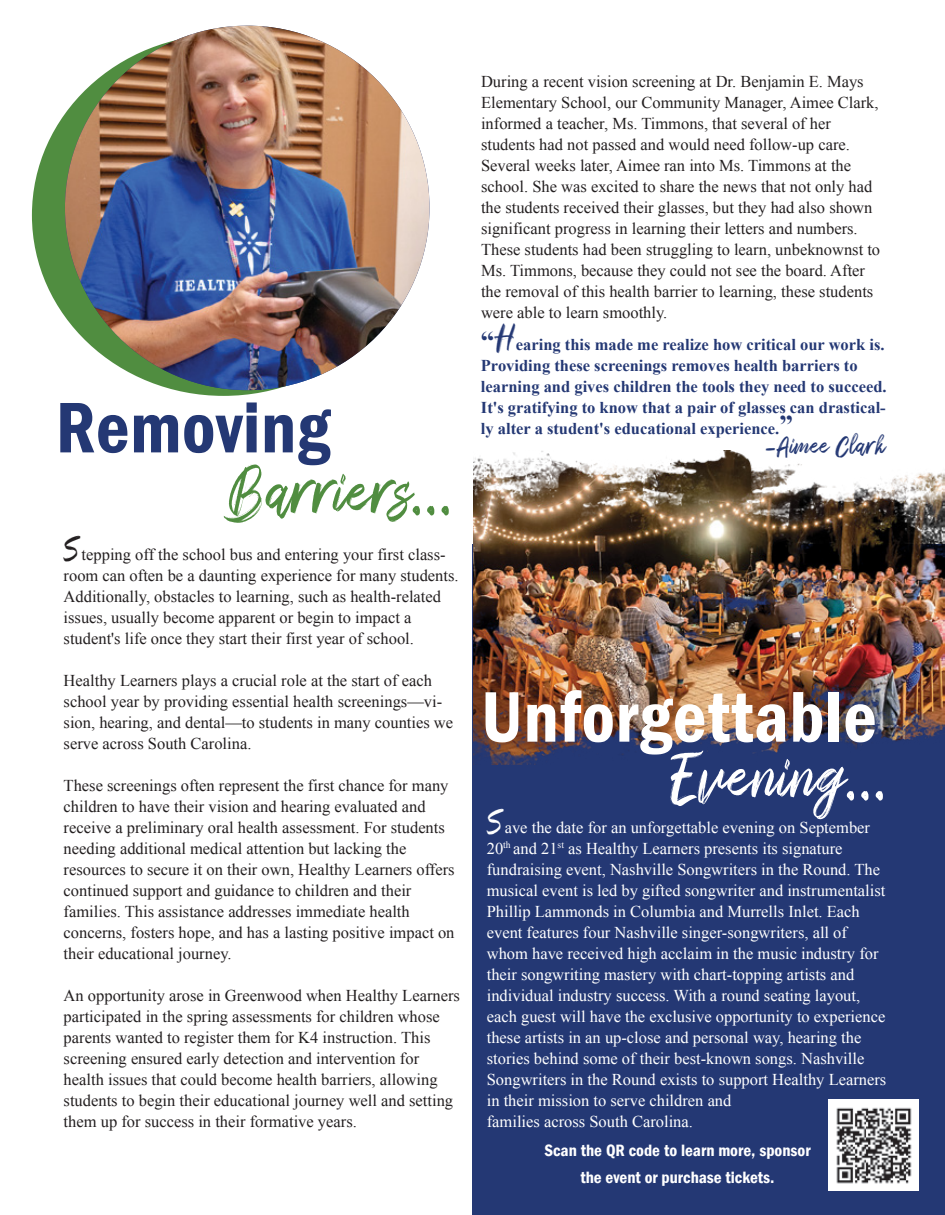
<style>
.page{position:relative;width:945px;height:1215px;background:#fff}
.page>*{position:absolute;margin:0;border:0;box-sizing:border-box;transform-origin:0 0}
.t1{font:600 72px "Franklin Gothic Cond ITC";letter-spacing:.01em;color:#fff}
.t2{font:600 72px "Franklin Gothic Cond ITC";letter-spacing:.01em;color:#243874}
.t3{font:54px "Sparose";letter-spacing:.005em;color:#508d40}
.t4{font:54px "Sparose";letter-spacing:.005em;color:#fff}
.t5{font:21px "Sparose";letter-spacing:.005em;color:#243874}
.t6{font:16.5px/21px "Times New Roman";color:#231f20}
.t7{font:16.5px/21px "Times New Roman";color:#fff}
.t8{font:700 16.5px/21px "Times New Roman";color:#243874}
.t9{font:600 16.5px/27px "Franklin Gothic Cond ITC";color:#fff;text-align:center}
.s1{font-family:"Sparose";font-size:27px}
.s2{font-size:27px}
.s3{font-family:"Sparose";font-weight:400;font-size:27px}
</style>
<div class="page">
<div style="left:473px;top:545px;width:472px;height:670px;background:#243874"></div>
<div style="left:32px;top:35px;width:383px;height:361px;background:#508d40;border-radius:50%"></div>
<img style="left:65px;top:26px;width:365px;height:364px;border-radius:182px">
<img style="left:474px;top:450px;width:470px;height:315px">
<img style="left:828px;top:1100px;width:91px;height:90px">
<h1 class="t2" style="left:56px;top:385px;width:276px">Removing</h1>
<h2 class="t3" style="left:224px;top:454px;width:233px">Barriers...</h2>
<p class="t6" style="left:64px;top:544px;width:396px"><span class="s1">S</span>tepping off the school bus and entering your first class&shy;room can often be a daunting experience for many students.<br>Additionally, obstacles to learning, such as health-related issues, usually become apparent or begin to impact a student's life once they start their first year of school.</p>
<p class="t6" style="left:64px;top:670px;width:391px">Healthy Learners plays a crucial role at the start of each school year by providing essential health screenings—vi&shy;sion, hearing, and dental—to students in many counties we serve across South Carolina.</p>
<p class="t6" style="left:64px;top:775px;width:393px">These screenings often represent the first chance for many children to have their vision and hearing evaluated and receive a preliminary oral health assessment. For students needing additional medical attention but lacking the resources to secure it on their own, Healthy Learners offers continued support and guidance to children and their families. This assistance addresses immediate health concerns, fosters hope, and has a lasting positive impact on their educational journey.</p>
<p class="t6" style="left:64px;top:985px;width:398px">An opportunity arose in Greenwood when Healthy Learners participated in the spring assessments for children whose parents wanted to register them for K4 instruction. This screening ensured early detection and intervention for health issues that could become health barriers, allowing students to begin their educational journey well and setting them up for success in their formative years.</p>
<p class="t6" style="left:481px;top:71px;width:401px">During a recent vision screening at Dr. Benjamin E. Mays Elementary School, our Community Manager, Aimee Clark, informed a teacher, Ms. Timmons, that several of her students had not passed and would need follow-up care.<br>Several weeks later, Aimee ran into Ms. Timmons at the school. She was excited to share the news that not only had the students received their glasses, but they had also shown significant progress in learning their letters and numbers.<br>These students had been struggling to learn, unbeknownst to Ms. Timmons, because they could not see the board. After the removal of this health barrier to learning, these students were able to learn smoothly.</p>
<p class="t8" style="left:481px;top:333px;width:407px"><span class="s2">“</span><span class="s3">H</span>earing this made me realize how critical our work is.<br>Providing these screenings removes health barriers to learning and gives children the tools they need to succeed.<br>It's gratifying to know that a pair of glasses can drastical&shy;ly alter a student's educational experience.<span class="s2">”</span></p>
<p class="t5" style="left:765px;top:431px;width:122px">-Aimee Clark</p>
<h1 class="t1" style="left:481px;top:675px;width:397px">Unforgettable</h1>
<h2 class="t4" style="left:671px;top:739px;width:220px">Evening...</h2>
<p class="t7" style="left:487px;top:817px;width:401px"><span class="s1">S</span>ave the date for an unforgettable evening on September 20<sup>th</sup> and 21<sup>st</sup> as Healthy Learners presents its signature fundraising event, Nashville Songwriters in the Round. The musical event is led by gifted songwriter and instrumentalist Phillip Lammonds in Columbia and Murrells Inlet. Each event features four Nashville singer-songwriters, all of whom have received high acclaim in the music industry for their songwriting mastery with chart-topping artists and individual industry success. With a round seating layout, each guest will have the exclusive opportunity to experience these artists in an up-close and personal way, hearing the stories behind some of their best-known songs. Nashville Songwriters in the Round exists to support Healthy Learners in their mission to serve children and<br>families across South Carolina.</p>
<p class="t9" style="left:544px;top:1137px;width:268px">Scan the QR code to learn more, sponsor the event or purchase tickets.</p>
</div>
